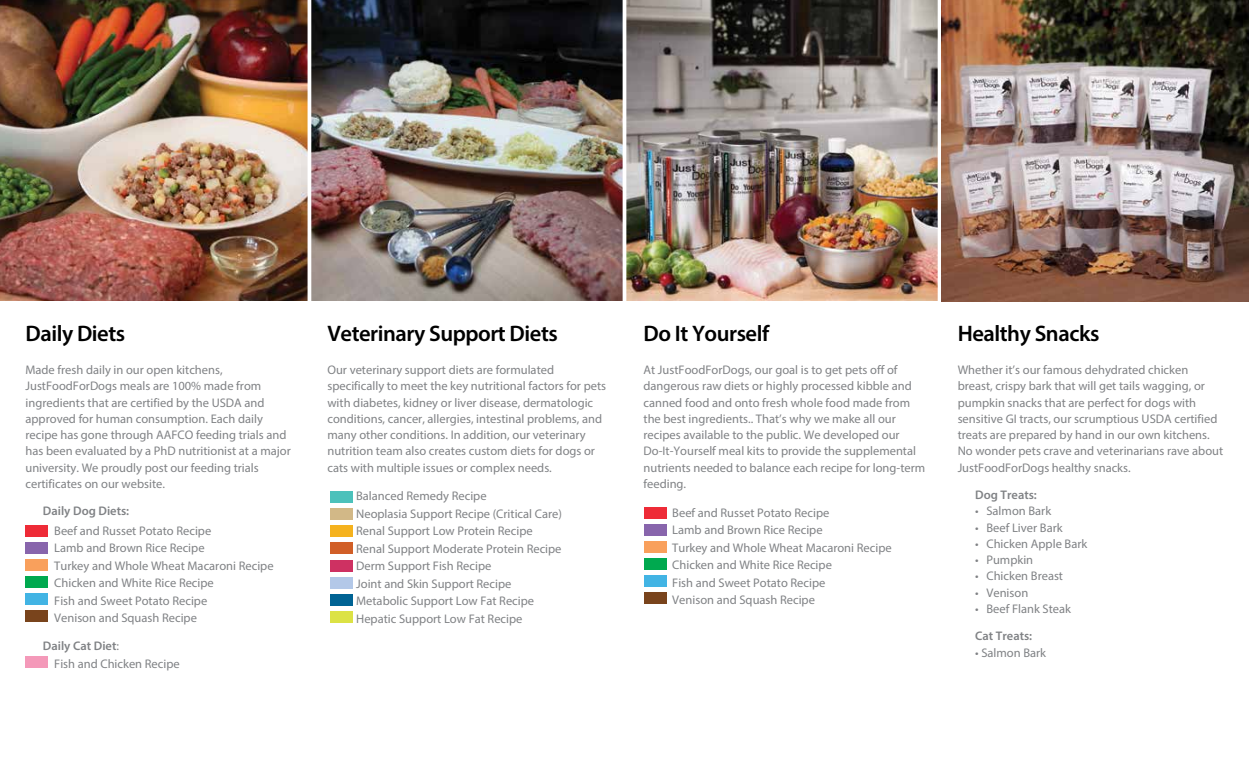
<style>
.page{position:relative;width:1249px;height:765px;background:#fff}
.page>*{position:absolute;margin:0;border:0;box-sizing:border-box;transform-origin:0 0}
.t1{font:600 22.5px "Myriad Pro";letter-spacing:-.02em;color:#000}
.t2{font:12.5px/16.2px "Myriad Pro";color:#808285}
.t3{font:600 12.5px "Myriad Pro";color:#808285}
.s1{font-weight:600}
</style>
<div class="page">
<img style="left:0;top:0;width:938px;height:301px">
<hr style="left:308px;top:0;width:3px;height:312px;background:#fff">
<svg style="left:622px;top:0;width:4px;height:301px"></svg>
<img style="left:941px;top:0;width:308px;height:301px">
<div style="left:25px;top:525px;width:23px;height:12px;background:#ee2b37"></div>
<div style="left:330px;top:491px;width:23px;height:12px;background:#4cc1bb"></div>
<div style="left:25px;top:610px;width:23px;height:12px;background:#79441c"></div>
<div style="left:330px;top:577px;width:23px;height:12px;background:#b3c8e8"></div>
<div style="left:330px;top:611px;width:23px;height:12px;background:#dce245"></div>
<div style="left:25px;top:656px;width:23px;height:12px;background:#f499b9"></div>
<div style="left:25px;top:542px;width:23px;height:12px;background:#8865ac"></div>
<div style="left:330px;top:508px;width:23px;height:12px;background:#d2b887"></div>
<div style="left:25px;top:559px;width:23px;height:12px;background:#f9a05c"></div>
<div style="left:330px;top:525px;width:23px;height:12px;background:#f5b21e"></div>
<div style="left:25px;top:576px;width:23px;height:12px;background:#00a94f"></div>
<div style="left:330px;top:542px;width:23px;height:12px;background:#d15f27"></div>
<div style="left:25px;top:593px;width:23px;height:12px;background:#42b4e4"></div>
<div style="left:330px;top:560px;width:23px;height:12px;background:#ce3162"></div>
<div style="left:330px;top:594px;width:23px;height:12px;background:#006394"></div>
<div style="left:643px;top:507px;width:23px;height:12px;background:#ee2b37"></div>
<div style="left:643px;top:592px;width:23px;height:12px;background:#79441c"></div>
<div style="left:643px;top:524px;width:23px;height:12px;background:#8865ac"></div>
<div style="left:643px;top:541px;width:23px;height:12px;background:#f9a05c"></div>
<div style="left:643px;top:558px;width:23px;height:12px;background:#00a94f"></div>
<div style="left:643px;top:575px;width:23px;height:12px;background:#42b4e4"></div>
<h1 class="t1" style="left:25px;top:319px;width:101px">Daily Diets</h1>
<p class="t2" style="left:25px;top:361px;width:267px">Made fresh daily in our open kitchens, JustFoodForDogs meals are 100% made from ingredients that are certified by the USDA and approved for human consumption. Each daily recipe has gone through AAFCO feeding trials and has been evaluated by a PhD nutritionist at a major university. We proudly post our feeding trials certificates on our website.</p>
<p class="t3" style="left:43px;top:503px;width:88px">Daily Dog Diets:</p>
<p class="t2" style="left:54px;top:522px;width:221px;line-height:17.5px">Beef and Russet Potato Recipe<br>Lamb and Brown Rice Recipe<br>Turkey and Whole Wheat Macaroni Recipe<br>Chicken and White Rice Recipe<br>Fish and Sweet Potato Recipe<br>Venison and Squash Recipe</p>
<p class="t2" style="left:54px;top:636px;width:127px;line-height:18.2px;text-indent:-11px"><span class="s1">Daily Cat Diet</span>:<br>Fish and Chicken Recipe</p>
<h1 class="t1" style="left:327px;top:319px;width:232px">Veterinary Support Diets</h1>
<p class="t2" style="left:327px;top:361px;width:280px">Our veterinary support diets are formulated specifically to meet the key nutritional factors for pets with diabetes, kidney or liver disease, dermatologic conditions, cancer, allergies, intestinal problems, and many other conditions. In addition, our veterinary nutrition team also creates custom diets for dogs or cats with multiple issues or complex needs.</p>
<p class="t2" style="left:356px;top:487px;width:207px;line-height:17.5px">Balanced Remedy Recipe<br>Neoplasia Support Recipe (Critical Care)<br>Renal Support Low Protein Recipe<br>Renal Support Moderate Protein Recipe<br>Derm Support Fish Recipe<br>Joint and Skin Support Recipe<br>Metabolic Support Low Fat Recipe<br>Hepatic Support Low Fat Recipe</p>
<h1 class="t1" style="left:643px;top:319px;width:127px">Do It Yourself</h1>
<p class="t2" style="left:643px;top:361px;width:283px">At JustFoodForDogs, our goal is to get pets off of dangerous raw diets or highly processed kibble and canned food and onto fresh whole food made from the best ingredients.. That’s why we make all our recipes available to the public. We developed our Do-It-Yourself meal kits to provide the supplemental nutrients needed to balance each recipe for long-term feeding.</p>
<p class="t2" style="left:672px;top:503px;width:221px;line-height:17.5px">Beef and Russet Potato Recipe<br>Lamb and Brown Rice Recipe<br>Turkey and Whole Wheat Macaroni Recipe<br>Chicken and White Rice Recipe<br>Fish and Sweet Potato Recipe<br>Venison and Squash Recipe</p>
<h1 class="t1" style="left:958px;top:319px;width:143px">Healthy Snacks</h1>
<p class="t2" style="left:958px;top:361px;width:267px">Whether it’s our famous dehydrated chicken breast, crispy bark that will get tails wagging, or pumpkin snacks that are perfect for dogs with sensitive GI tracts, our scrumptious USDA certified treats are prepared by hand in our own kitchens.<br>No wonder pets crave and veterinarians rave about JustFoodForDogs healthy snacks.</p>
<p class="t3" style="left:975px;top:487px;width:63px">Dog Treats:</p>
<p class="t2" style="left:975px;top:503px;width:78px">• Salmon Bark</p>
<p class="t2" style="left:975px;top:519px;width:89px">• Beef Liver Bark</p>
<p class="t2" style="left:975px;top:535px;width:114px">• Chicken Apple Bark</p>
<p class="t2" style="left:975px;top:551px;width:60px">• Pumpkin</p>
<p class="t2" style="left:975px;top:568px;width:89px">• Chicken Breast</p>
<p class="t2" style="left:975px;top:584px;width:55px">• Venison</p>
<p class="t2" style="left:975px;top:600px;width:97px">• Beef Flank Steak</p>
<p class="t3" style="left:975px;top:628px;width:59px">Cat Treats:</p>
<p class="t2" style="left:975px;top:644px;width:72px">• Salmon Bark</p>
</div>
